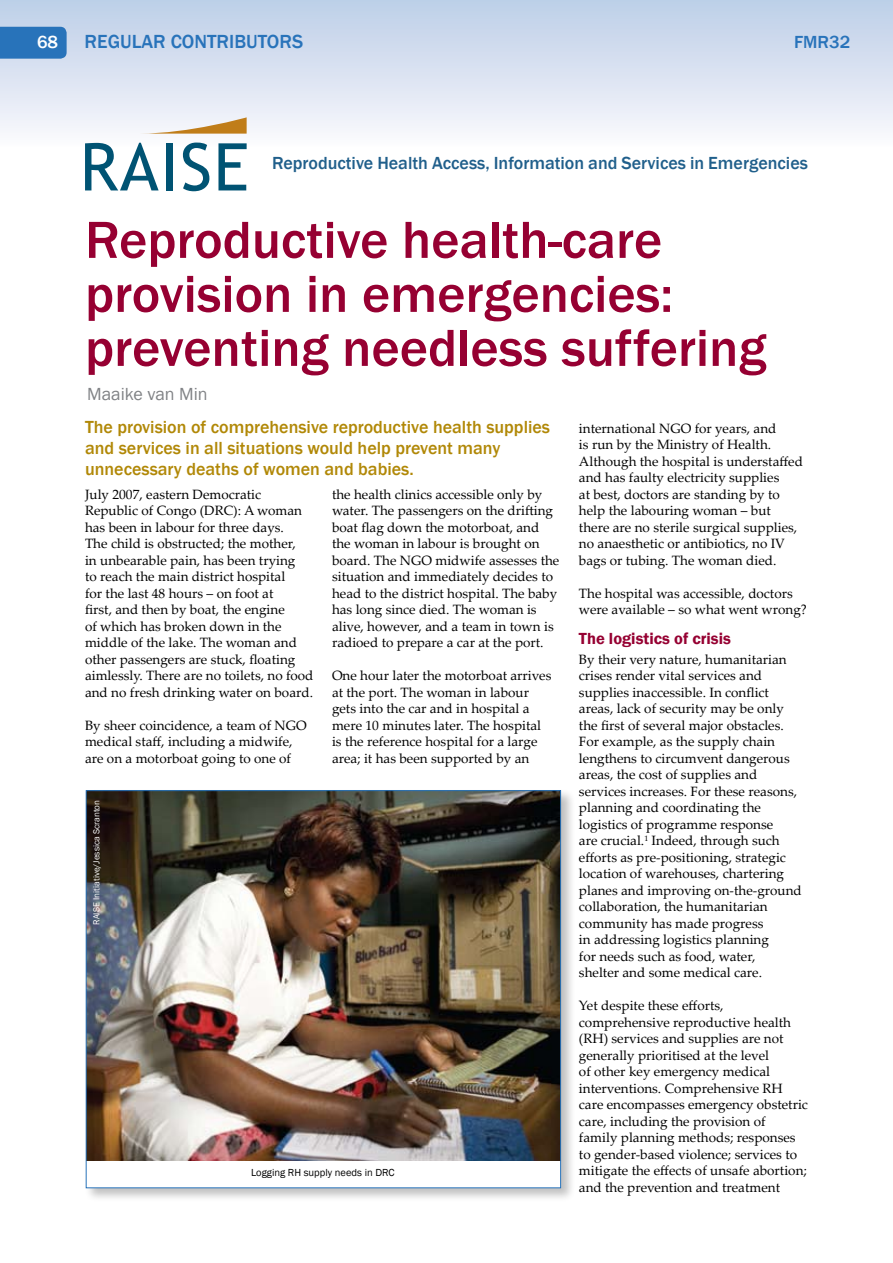
<style>
.page{position:relative;width:893px;height:1263px;background:#fff}
.page>*{position:absolute;margin:0;border:0;box-sizing:border-box;transform-origin:0 0}
.t1{font:500 54px/54px "Franklin Gothic";color:#960032}
.t2{font:500 19.5px "Franklin Gothic";color:#2873ba}
.t3{font:500 18px/21px "Franklin Gothic";color:#b18807}
.t4{font:500 18px "Franklin Gothic";color:#205f8b}
.t5{font:18px "Franklin Gothic";color:#808285}
.t6{font:500 18px "Franklin Gothic";color:#2873ba}
.t7{font:500 18px "Franklin Gothic";color:#fff}
.t8{font:600 16.5px "Franklin Gothic";color:#960032}
.t9{font:13.5px/16.5px "Palatino Linotype";color:#000}
.t10{font:10.5px "Franklin Gothic";color:#000}
.t11{font:9px "Franklin Gothic";color:#fff}
</style>
<div class="page">
<div style="left:0;top:0;width:893px;height:147px;background:linear-gradient(to bottom,#bccee7,#fbfafd)"></div>
<div style="left:0;top:27px;width:67px;height:32px;background:#2873ba"></div>
<svg style="left:892px;top:0;width:1px;height:147px"></svg>
<svg style="left:85px;top:143px;width:74px;height:47px"></svg>
<div style="left:166px;top:143px;width:7px;height:47px;background:#005373"></div>
<svg style="left:183px;top:143px;width:26px;height:48px"></svg>
<svg style="left:218px;top:143px;width:29px;height:47px"></svg>
<svg style="left:139px;top:117px;width:108px;height:17px"></svg>
<div style="left:84px;top:788px;width:491px;height:414px;background:#000;opacity:.25"></div>
<div style="left:86px;top:791px;width:475px;height:397px;background:#fff"></div>
<img style="left:88px;top:792px;width:471px;height:369px">
<h3 class="t7" style="left:37px;top:31px;width:23px">68</h3>
<h2 class="t2" style="left:85px;top:29px;width:220px">REGULAR CONTRIBUTORS</h2>
<h3 class="t6" style="left:794px;top:31px;width:58px">FMR32</h3>
<h3 class="t4" style="left:272px;top:151px;width:537px">Reproductive Health Access, Information and Services in Emergencies</h3>
<h1 class="t1" style="left:85px;top:213px;width:683px">Reproductive health-care provision in emergencies: preventing needless suffering</h1>
<h3 class="t5" style="left:87px;top:383px;width:122px">Maaike van Min</h3>
<h3 class="t3" style="left:85px;top:416px;width:467px">The provision of comprehensive reproductive health supplies and services in all situations would help prevent many unnecessary deaths of women and babies.</h3>
<p class="t9" style="left:579px;top:419px;width:225px">international NGO for years, and<br>is run by the Ministry of Health.<br>Although the hospital is understaffed and has faulty electricity supplies<br>at best, doctors are standing by to help the labouring woman – but there are no sterile surgical supplies, no anaesthetic or antibiotics, no IV bags or tubing. The woman died.</p>
<p class="t9" style="left:579px;top:584px;width:229px">The hospital was accessible, doctors were available – so what went wrong?</p>
<p class="t8" style="left:579px;top:628px;width:153px">The logistics of crisis</p>
<p class="t9" style="left:579px;top:650px;width:224px">By their very nature, humanitarian crises render vital services and supplies inaccessible. In conflict areas, lack of security may be only the first of several major obstacles.<br>For example, as the supply chain lengthens to circumvent dangerous areas, the cost of supplies and services increases. For these reasons, planning and coordinating the logistics of programme response<br>are crucial.<sup>1</sup> Indeed, through such efforts as pre-positioning, strategic location of warehouses, chartering planes and improving on-the-ground collaboration, the humanitarian community has made progress<br>in addressing logistics planning<br>for needs such as food, water,<br>shelter and some medical care.</p>
<p class="t9" style="left:579px;top:997px;width:230px">Yet despite these efforts, comprehensive reproductive health (RH) services and supplies are not generally prioritised at the level<br>of other key emergency medical interventions. Comprehensive RH care encompasses emergency obstetric care, including the provision of<br>family planning methods; responses to gender-based violence; services to mitigate the effects of unsafe abortion; and the prevention and treatment</p>
<p class="t9" style="left:85px;top:485px;width:230px">July 2007, eastern Democratic Republic of Congo (DRC): A woman has been in labour for three days.<br>The child is obstructed; the mother,<br>in unbearable pain, has been trying<br>to reach the main district hospital<br>for the last 48 hours – on foot at<br>first, and then by boat, the engine<br>of which has broken down in the middle of the lake. The woman and other passengers are stuck, floating aimlessly. There are no toilets, no food and no fresh drinking water on board.</p>
<p class="t9" style="left:85px;top:716px;width:223px">By sheer coincidence, a team of NGO medical staff, including a midwife, are on a motorboat going to one of</p>
<p class="t9" style="left:332px;top:485px;width:229px">the health clinics accessible only by water. The passengers on the drifting boat flag down the motorboat, and the woman in labour is brought on board. The NGO midwife assesses the situation and immediately decides to head to the district hospital. The baby has long since died. The woman is alive, however, and a team in town is radioed to prepare a car at the port.</p>
<p class="t9" style="left:332px;top:667px;width:221px">One hour later the motorboat arrives at the port. The woman in labour gets into the car and in hospital a mere 10 minutes later. The hospital is the reference hospital for a large area; it has been supported by an</p>
<p class="t11" style="left:91px;top:925px;width:126px;rotate:-90deg">RAISE Initiative/Jessica Scranton</p>
<p class="t10" style="left:251px;top:1166px;width:145px">Logging RH supply needs in DRC</p>
</div>
